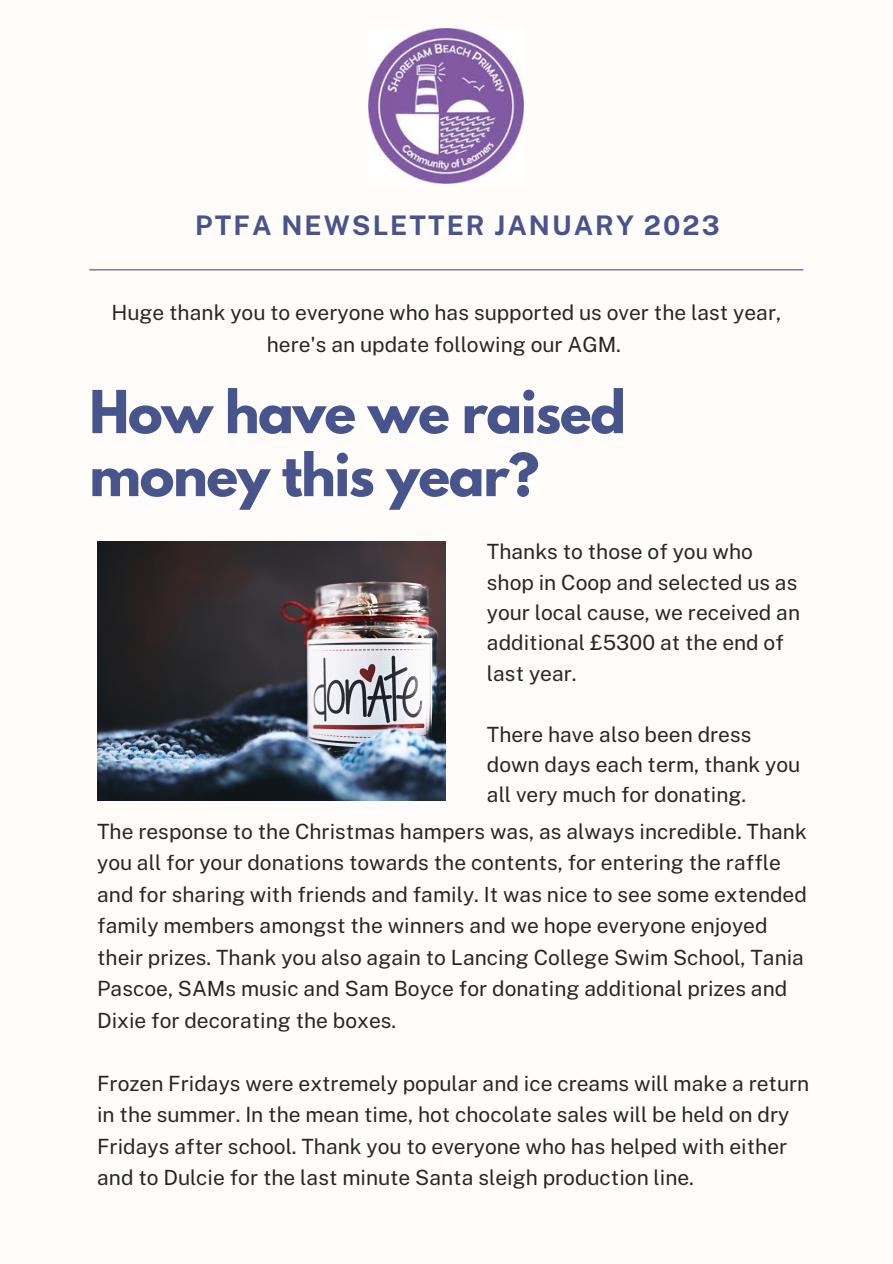
<style>
.page{position:relative;width:893px;height:1264px;background:#fff}
.page>*{position:absolute;margin:0;border:0;box-sizing:border-box;transform-origin:0 0}
.t1{font:700 52.5px/63px "League Spartan";letter-spacing:-.025em;color:#48548c}
.t2{font:700 27px "Public Sans";letter-spacing:.075em;color:#48548c}
.t3{font:21px/31.5px "Public Sans";color:#272727}
</style>
<div class="page">
<div style="left:0;top:0;width:892px;height:1262px;background:#fffcfa"></div>
<hr style="left:89px;top:269px;width:714px;height:1px;background:#48548c">
<img style="left:368px;top:28px;width:155px;height:156px">
<img style="left:97px;top:541px;width:349px;height:260px">
<p class="t2" style="left:195px;top:209px;width:526px">PTFA NEWSLETTER JANUARY 2023</p>
<p class="t3" style="left:111px;top:297px;width:671px;text-align:center">Huge thank you to everyone who has supported us over the last year, here's an update following our AGM.</p>
<h1 class="t1" style="left:89px;top:387px;width:538px">How have we raised money this year?</h1>
<p class="t3" style="left:487px;top:536px;width:315px;line-height:30.3px">Thanks to those of you who shop in Coop and selected us as your local cause, we received an additional £5300 at the end of last year.</p>
<p class="t3" style="left:487px;top:718px;width:315px;line-height:30.3px">There have also been dress down days each term, thank you all very much for donating.</p>
<p class="t3" style="left:97px;top:815px;width:711px">The response to the Christmas hampers was, as always incredible. Thank you all for your donations towards the contents, for entering the raffle and for sharing with friends and family. It was nice to see some extended family members amongst the winners and we hope everyone enjoyed their prizes. Thank you also again to Lancing College Swim School, Tania Pascoe, SAMs music and Sam Boyce for donating additional prizes and Dixie for decorating the boxes.</p>
<p class="t3" style="left:97px;top:1067px;width:713px">Frozen Fridays were extremely popular and ice creams will make a return in the summer. In the mean time, hot chocolate sales will be held on dry Fridays after school. Thank you to everyone who has helped with either and to Dulcie for the last minute Santa sleigh production line.</p>
</div>
